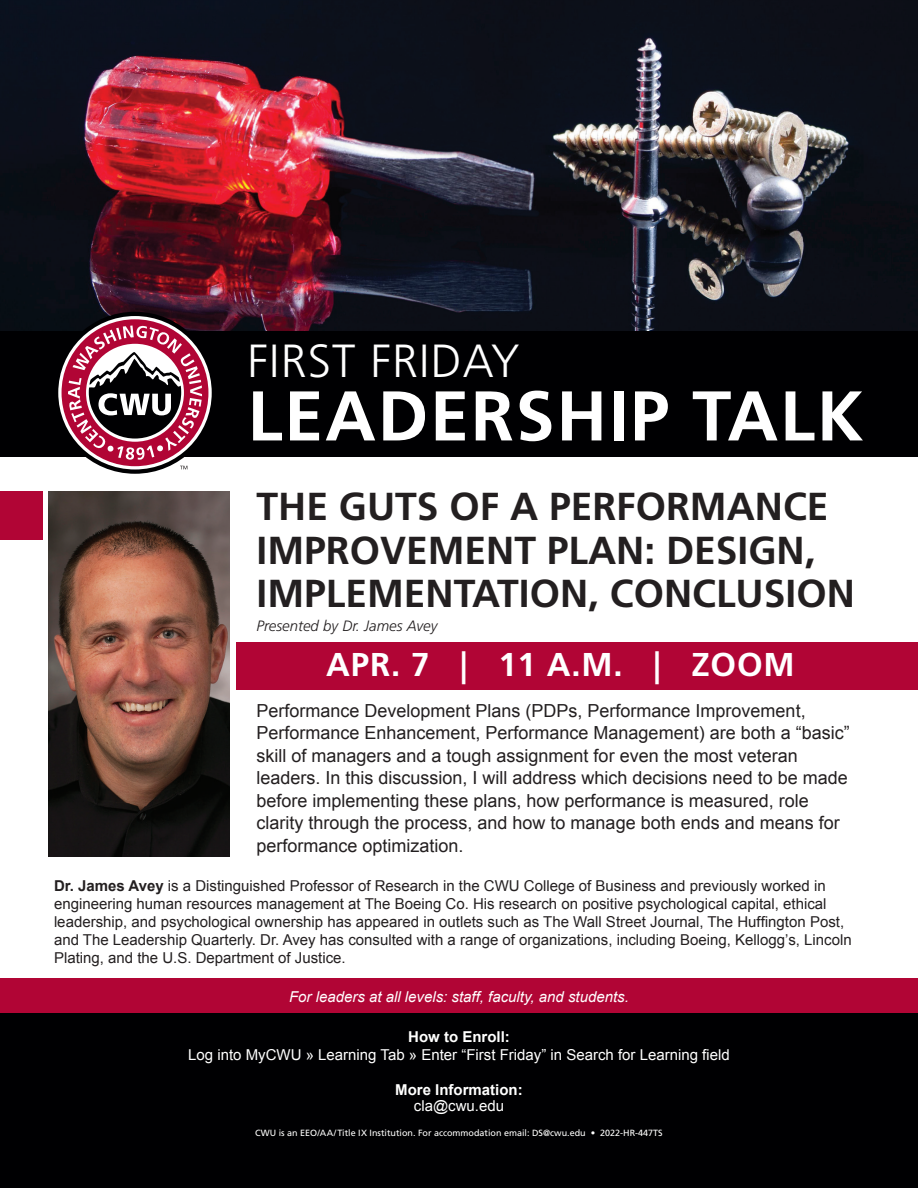
<style>
.page{position:relative;width:918px;height:1188px;background:#fff}
.page>*{position:absolute;margin:0;border:0;box-sizing:border-box;transform-origin:0 0}
.t1{font:700 70.2px "Frutiger";letter-spacing:.025em;color:#fff}
.t2{font:300 46.5px "Frutiger";letter-spacing:.025em;color:#fff}
.t3{font:700 39px/43.5px "Frutiger LT Std";color:#231f20}
.t4{font:700 33px "Frutiger";letter-spacing:.025em;color:#fff}
.t5{font:18px/22.5px "Arial";color:#231f20}
.t6{font:15px/18px "Arial";color:#231f20}
.t7{font:15px "Arial";color:#fff}
.t8{font:italic 15px "Arial";color:#fff}
.t9{font:700 15px "Arial";color:#fff}
.t10{font:italic 300 15px "Frutiger";color:#231f20}
.t11{font:9px "Frutiger LT Std";color:#fff}
.s1{font-weight:700}
</style>
<div class="page">
<div style="left:0;top:1009px;width:918px;height:179px;background:#000002"></div>
<img style="left:0;top:0;width:918px;height:331px">
<div style="left:0;top:979px;width:918px;height:34px;background:#b10535"></div>
<div style="left:0;top:331px;width:918px;height:126px;background:#000002"></div>
<div style="left:54px;top:312px;width:162px;height:162px;background:#000002;border-radius:50%"></div>
<svg style="left:58px;top:316px;width:154px;height:153px"></svg>
<div style="left:62px;top:319px;width:146px;height:147px;background:#b10535;border-radius:50%"></div>
<svg style="left:180px;top:466px;width:7px;height:3px"></svg>
<svg style="left:68px;top:325px;width:134px;height:135px"></svg>
<img style="left:49px;top:491px;width:181px;height:365px">
<div style="left:237px;top:642px;width:681px;height:48px;background:#b10535"></div>
<div style="left:0;top:491px;width:42px;height:49px;background:#b10535"></div>
<p class="t2" style="left:247px;top:335px;width:274px">FIRST FRIDAY</p>
<p class="t1" style="left:247px;top:375px;width:618px">LEADERSHIP TALK</p>
<p class="t3" style="left:256px;top:485px;width:600px">THE GUTS OF A PERFORMANCE<br>IMPROVEMENT PLAN: DESIGN,<br>IMPLEMENTATION, CONCLUSION</p>
<p class="t10" style="left:256px;top:618px;width:182px">Presented by Dr. James Avey</p>
<p class="t4" style="left:326px;top:645px;width:470px">APR. 7 | 11 A.M. | ZOOM</p>
<p class="t5" style="left:256px;top:699px;width:595px">Performance Development Plans (PDPs, Performance Improvement, Performance Enhancement, Performance Management) are both a “basic” skill of managers and a tough assignment for even the most veteran leaders. In this discussion, I will address which decisions need to be made before implementing these plans, how performance is measured, role clarity through the process, and how to manage both ends and means for performance optimization.</p>
<p class="t6" style="left:54px;top:877px;width:799px"><span class="s1">Dr. James Avey</span> is a Distinguished Professor of Research in the CWU College of Business and previously worked in engineering human resources management at The Boeing Co. His research on positive psychological capital, ethical leadership, and psychological ownership has appeared in outlets such as The Wall Street Journal, The Huffington Post, and The Leadership Quarterly. Dr. Avey has consulted with a range of organizations, including Boeing, Kellogg’s, Lincoln Plating, and the U.S. Department of Justice.</p>
<p class="t8" style="left:289px;top:987px;width:341px">For leaders at all levels: staff, faculty, and students.</p>
<p class="t9" style="left:408px;top:1027px;width:103px">How to Enroll:</p>
<p class="t7" style="left:188px;top:1045px;width:543px">Log into MyCWU » Learning Tab » Enter “First Friday” in Search for Learning field</p>
<p class="t9" style="left:395px;top:1080px;width:129px">More Information:</p>
<p class="t7" style="left:414px;top:1096px;width:92px">cla@cwu.edu</p>
<p class="t11" style="left:255px;top:1127px;width:409px">CWU is an EEO/AA/Title IX Institution. For accommodation email: DS@cwu.edu • 2022-HR-447TS</p>
</div>
